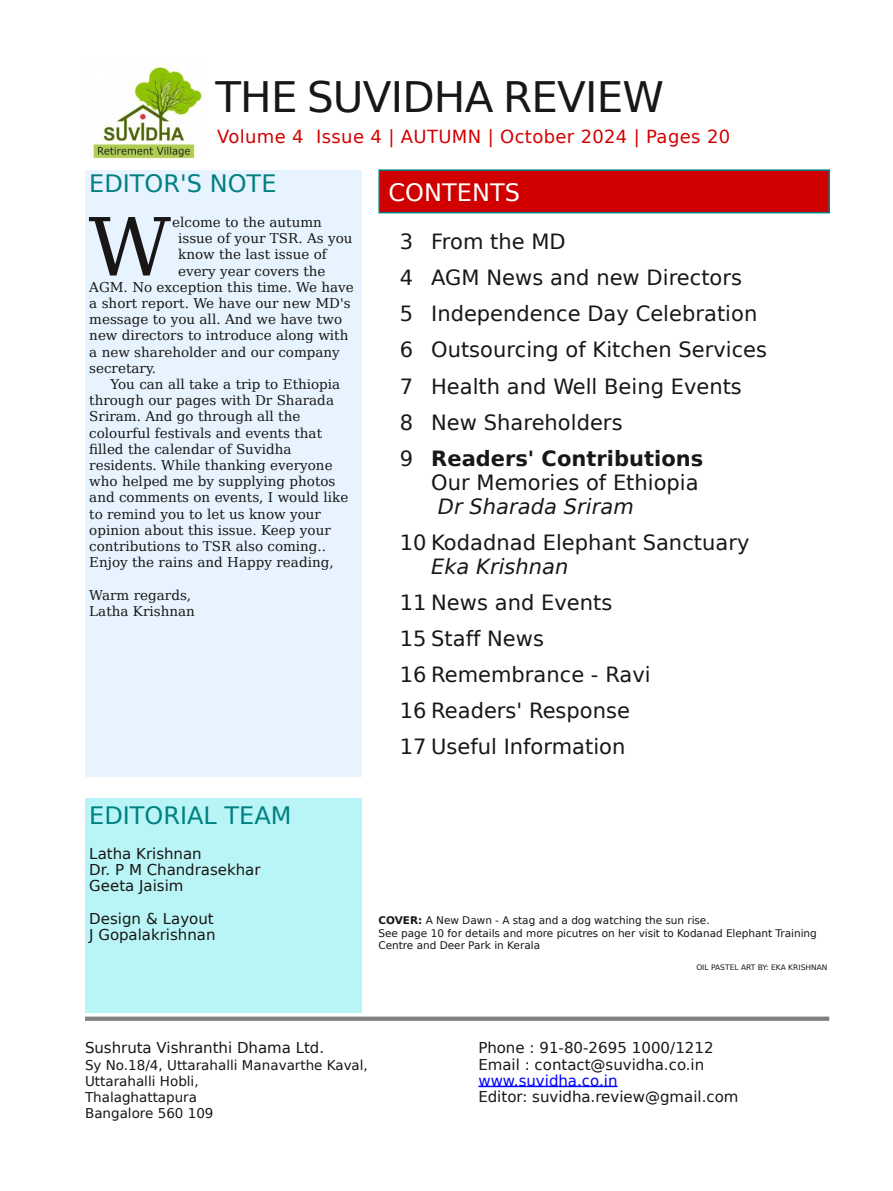
<style>
.page{position:relative;width:893px;height:1191px;background:#fff}
.page>*{position:absolute;margin:0;border:0;box-sizing:border-box;transform-origin:0 0}
.t1{font:80.1px "DejaVu Serif";color:#181715}
.t2{font:42px "DejaVu Sans";letter-spacing:-.02em;color:#181715}
.t3{font:24px "DejaVu Sans";color:#008080}
.t4{font:24px "DejaVu Sans";color:#fff}
.t5{font:21px/36px "DejaVu Sans";color:#181715}
.t6{font:italic 21px "DejaVu Sans";color:#181715}
.t7{font:18px "DejaVu Sans";letter-spacing:.02em;color:#d10000}
.t8{font:15px/16.2px "DejaVu Sans";color:#181715}
.t9{font:15px "DejaVu Sans";color:#00f}
.t10{font:13.5px/16.2px "DejaVu Serif";color:#181715}
.t11{font:13.5px/16.2px "DejaVu Sans";color:#181715}
.t12{font:10.5px/12.1px "DejaVu Sans";letter-spacing:-.005em;color:#181715}
.t13{font:7.5px "DejaVu Sans";letter-spacing:.005em;color:#181715}
.s1{font-weight:700}
</style>
<div class="page">
<div style="left:85px;top:170px;width:276px;height:607px;background:#e7f3ff"></div>
<img style="left:93px;top:66px;width:112px;height:92px">
<div style="left:85px;top:798px;width:276px;height:214px;background:#b9f5f6"></div>
<svg style="left:85px;top:1016px;width:744px;height:4px;background:#939393"></svg>
<svg style="left:478px;top:1085px;width:139px;height:2px"></svg>
<div style="left:379px;top:170px;width:450px;height:43px;background:#d10000"></div>
<div style="left:378px;top:169px;width:452px;height:44px;border:2px solid #008080"></div>
<h2 class="t2" style="left:215px;top:73px;width:450px">THE SUVIDHA REVIEW</h2>
<h3 class="t7" style="left:217px;top:127px;width:515px">Volume 4 Issue 4 | AUTUMN | October 2024 | Pages 20</h3>
<h3 class="t3" style="left:89px;top:170px;width:189px">EDITOR'S NOTE</h3>
<h1 class="t1" style="left:89px;top:201px;width:84px">W</h1>
<p class="t10" style="left:172px;top:214px;width:151px">elcome to the autumn</p>
<p class="t10" style="left:178px;top:230px;width:176px">issue of your TSR. As you</p>
<p class="t10" style="left:178px;top:246px;width:150px">know the last issue of</p>
<p class="t10" style="left:178px;top:263px;width:149px">every year covers the</p>
<p class="t10" style="left:89px;top:279px;width:266px">AGM. No exception this time. We have</p>
<p class="t10" style="left:89px;top:295px;width:263px">a short report. We have our new MD's</p>
<p class="t10" style="left:89px;top:311px;width:254px">message to you all. And we have two</p>
<p class="t10" style="left:89px;top:327px;width:261px">new directors to introduce along with</p>
<p class="t10" style="left:89px;top:344px;width:252px">a new shareholder and our company</p>
<p class="t10" style="left:89px;top:360px;width:68px">secretary.</p>
<p class="t10" style="left:111px;top:376px;width:231px">You can all take a trip to Ethiopia</p>
<p class="t10" style="left:89px;top:392px;width:246px">through our pages with Dr Sharada</p>
<p class="t10" style="left:89px;top:408px;width:213px">Sriram. And go through all the</p>
<p class="t10" style="left:89px;top:425px;width:234px">colourful festivals and events that</p>
<p class="t10" style="left:89px;top:441px;width:204px">filled the calendar of Suvidha</p>
<p class="t10" style="left:89px;top:457px;width:245px">residents. While thanking everyone</p>
<p class="t10" style="left:89px;top:473px;width:248px">who helped me by supplying photos</p>
<p class="t10" style="left:89px;top:489px;width:261px">and comments on events, I would like</p>
<p class="t10" style="left:89px;top:506px;width:233px">to remind you to let us know your</p>
<p class="t10" style="left:89px;top:522px;width:243px">opinion about this issue. Keep your</p>
<p class="t10" style="left:89px;top:538px;width:238px">contributions to TSR also coming..</p>
<p class="t10" style="left:89px;top:554px;width:246px">Enjoy the rains and Happy reading,</p>
<p class="t10" style="left:89px;top:587px;width:107px">Warm regards,<br>Latha Krishnan</p>
<h3 class="t3" style="left:89px;top:802px;width:204px">EDITORIAL TEAM</h3>
<p class="t8" style="left:89px;top:845px;width:173px">Latha Krishnan<br>Dr. P M Chandrasekhar<br>Geeta Jaisim</p>
<p class="t8" style="left:89px;top:910px;width:128px">Design &amp; Layout<br>J Gopalakrishnan</p>
<h3 class="t4" style="left:388px;top:179px;width:133px">CONTENTS</h3>
<h3 class="t5" style="left:400px;top:224px;width:369px">3 From the MD<br>4 AGM News and new Directors<br>5 Independence Day Celebration<br>6 Outsourcing of Kitchen Services<br>7 Health and Well Being Events<br>8 New Shareholders<br>9 <span class="s1">Readers' Contributions</span></h3>
<h3 class="t5" style="left:431px;top:464px;width:269px">Our Memories of Ethiopia</h3>
<h3 class="t6" style="left:438px;top:494px;width:197px">Dr Sharada Sriram</h3>
<h3 class="t5" style="left:400px;top:524px;width:351px">10 Kodadnad Elephant Sanctuary</h3>
<h3 class="t6" style="left:431px;top:554px;width:139px">Eka Krishnan</h3>
<h3 class="t5" style="left:400px;top:584px;width:252px">11 News and Events<br>15 Staff News<br>16 Remembrance - Ravi<br>16 Readers' Response<br>17 Useful Information</h3>
<p class="t12" style="left:378px;top:914px;width:440px"><span class="s1">COVER:</span> A New Dawn - A stag and a dog watching the sun rise.<br>See page 10 for details and more picutres on her visit to Kodanad Elephant Training<br>Centre and Deer Park in Kerala</p>
<p class="t13" style="left:696px;top:962px;width:133px">OIL PASTEL ART BY: EKA KRISHNAN</p>
<p class="t8" style="left:85px;top:1040px;width:241px">Sushruta Vishranthi Dhama Ltd.</p>
<p class="t11" style="left:85px;top:1056px;width:284px">Sy No.18/4, Uttarahalli Manavarthe Kaval,<br>Uttarahalli Hobli,<br>Thalaghattapura<br>Bangalore 560 109</p>
<p class="t8" style="left:478px;top:1040px;width:237px">Phone : 91-80-2695 1000/1212<br>Email : contact@suvidha.co.in</p>
<p class="t9" style="left:478px;top:1071px;width:141px">www.suvidha.co.in</p>
<p class="t8" style="left:478px;top:1088px;width:262px">Editor: suvidha.review@gmail.com</p>
</div>
